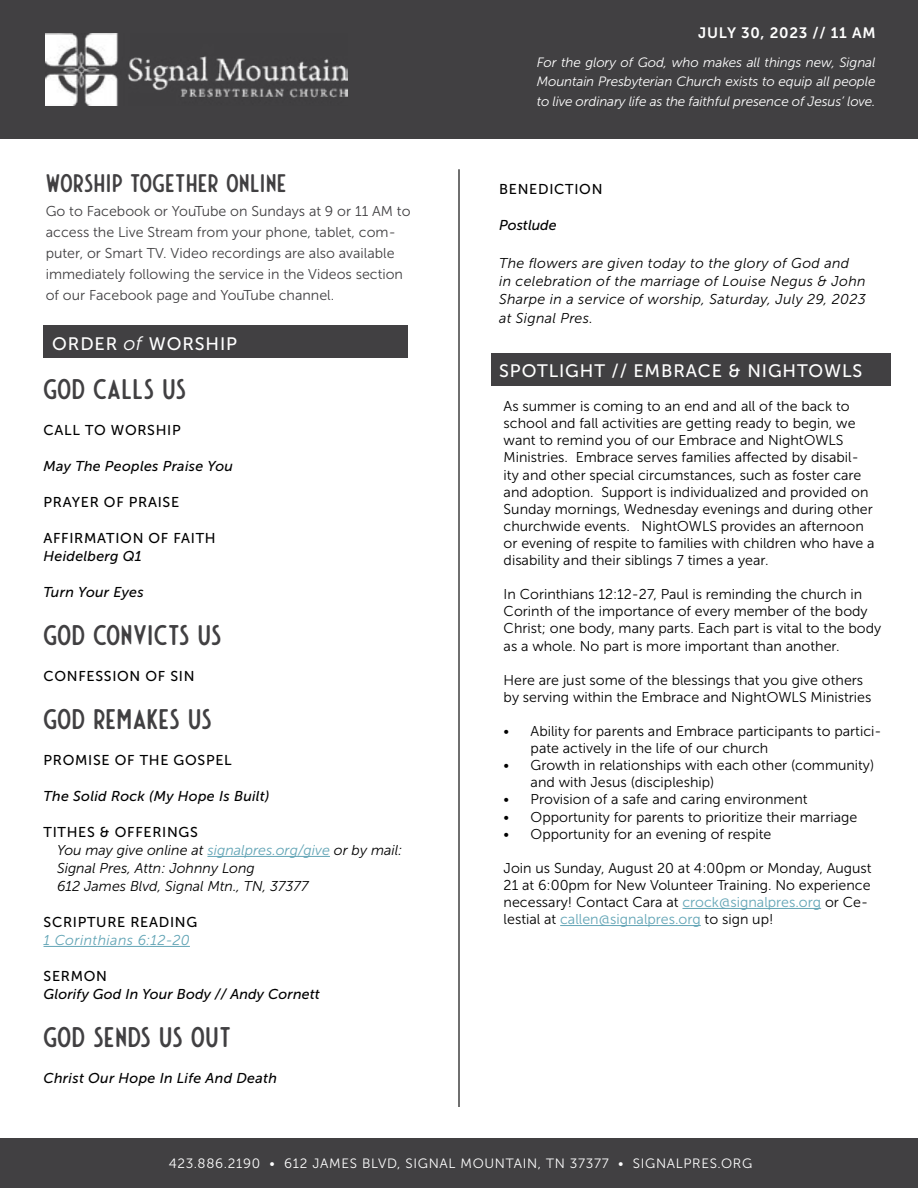
<style>
.page{position:relative;width:918px;height:1188px;background:#fff}
.page>*{position:absolute;margin:0;border:0;box-sizing:border-box;transform-origin:0 0}
.t1{font:28.5px "Montebello Rounded";letter-spacing:.005em;color:#414042}
.t2{font:28.5px "Montebello Rounded";letter-spacing:.025em;color:#414042}
.t3{font:25.5px "Montebello Rounded";letter-spacing:.025em;color:#414042}
.t4{font:18px "Museo Sans 500";letter-spacing:.05em;color:#fff}
.t5{font:15px "Museo Sans 700";letter-spacing:.05em;color:#fff}
.t6{font:14.25px/17.1px "Museo Sans 300";color:#000}
.t7{font:14.25px/21px "Museo Sans 300";color:#414042}
.t8{font:italic 14.25px/18px "Museo Sans 300";letter-spacing:.02em;color:#000}
.t9{font:italic 14.25px "Museo Sans 500";letter-spacing:.02em;color:#000}
.t10{font:14.25px "Museo Sans 500";letter-spacing:.05em;color:#000}
.t11{font:italic 14.25px/18px "Museo Sans 300";color:#000}
.t12{font:italic 14.25px "Museo Sans 300";letter-spacing:.025em;color:#63a5b6}
.t13{font:italic 14.25px "Museo Sans 500";color:#000}
.t14{font:italic 13.5px/19.5px "Museo Sans 300";letter-spacing:-.01em;color:#fff;text-align:justify}
.t15{font:13.5px "Museo Sans 300";letter-spacing:.05em;color:#fff}
.s1{font-family:"Museo Sans 300";font-style:italic;font-size:19.5px}
.s2{color:#63a5b6}
</style>
<div class="page">
<div style="left:491px;top:353px;width:399px;height:32px;background:#414042"></div>
<div style="left:0;top:0;width:918px;height:138px;background:#414042"></div>
<div style="left:43px;top:326px;width:365px;height:32px;background:#414042"></div>
<hr style="left:207px;top:856px;width:123px;height:1px;background:#63a5b6">
<hr style="left:44px;top:946px;width:146px;height:1px;background:#63a5b6">
<img style="left:46px;top:34px;width:302px;height:72px">
<div style="left:0;top:1138px;width:918px;height:50px;background:#414042"></div>
<hr style="left:458px;top:169px;width:2px;height:938px;background:#000">
<hr style="left:682px;top:908px;width:139px;height:1px;background:#63a5b6">
<hr style="left:560px;top:925px;width:141px;height:1px;background:#63a5b6">
<h2 class="t3" style="left:46px;top:166px;width:242px">WORSHIP TOGETHER ONLINE</h2>
<p class="t7" style="left:46px;top:201px;width:366px">Go to Facebook or YouTube on Sundays at 9 or 11 AM to access the Live Stream from your phone, tablet, com&shy;puter, or Smart TV. Video recordings are also available immediately following the service in the Videos section of our Facebook page and YouTube channel.</p>
<p class="t4" style="left:52px;top:333px;width:186px">ORDER <span class="s1">of</span> WORSHIP</p>
<h1 class="t2" style="left:44px;top:370px;width:144px">GOD CALLS US</h1>
<p class="t10" style="left:44px;top:422px;width:139px">CALL TO WORSHIP</p>
<p class="t9" style="left:44px;top:458px;width:191px">May The Peoples Praise You</p>
<p class="t10" style="left:44px;top:494px;width:137px">PRAYER OF PRAISE</p>
<p class="t10" style="left:44px;top:530px;width:174px">AFFIRMATION OF FAITH</p>
<p class="t9" style="left:44px;top:548px;width:100px">Heidelberg Q1</p>
<p class="t9" style="left:44px;top:584px;width:102px">Turn Your Eyes</p>
<h1 class="t1" style="left:44px;top:616px;width:179px">GOD CONVICTS US</h1>
<p class="t10" style="left:44px;top:668px;width:153px">CONFESSION OF SIN</p>
<h1 class="t1" style="left:44px;top:700px;width:170px">GOD REMAKES US</h1>
<p class="t10" style="left:44px;top:752px;width:190px">PROMISE OF THE GOSPEL</p>
<p class="t9" style="left:44px;top:788px;width:228px">The Solid Rock (My Hope Is Built)</p>
<p class="t10" style="left:44px;top:824px;width:156px">TITHES &amp; OFFERINGS</p>
<p class="t11" style="left:57px;top:841px;width:347px">You may give online at <span class="s2">signalpres.org/give</span> or by mail:<br>Signal Pres, Attn: Johnny Long<br>612 James Blvd, Signal Mtn., TN, 37377</p>
<p class="t10" style="left:44px;top:914px;width:155px">SCRIPTURE READING</p>
<p class="t12" style="left:44px;top:932px;width:148px">1 Corinthians 6:12-20</p>
<p class="t10" style="left:44px;top:968px;width:65px">SERMON</p>
<p class="t9" style="left:44px;top:986px;width:278px">Glorify God In Your Body // Andy Cornett</p>
<h1 class="t2" style="left:44px;top:1018px;width:189px">GOD SENDS US OUT</h1>
<p class="t9" style="left:44px;top:1070px;width:235px">Christ Our Hope In Life And Death</p>
<p class="t5" style="left:698px;top:25px;width:179px">JULY 30, 2023 // 11 AM</p>
<p class="t14" style="left:537px;top:53px;width:340px">For the glory of God, who makes all things new, Signal Mountain Presbyterian Church exists to equip all people to live ordinary life as the faithful presence of Jesus’ love.</p>
<p class="t10" style="left:499px;top:182px;width:105px">BENEDICTION</p>
<p class="t13" style="left:499px;top:218px;width:59px">Postlude</p>
<p class="t8" style="left:499px;top:254px;width:368px">The flowers are given today to the glory of God and<br>in celebration of the marriage of Louise Negus &amp; John<br>Sharpe in a service of worship, Saturday, July 29, 2023</p>
<p class="t8" style="left:499px;top:309px;width:95px">at Signal Pres.</p>
<p class="t4" style="left:499px;top:361px;width:365px">SPOTLIGHT // EMBRACE &amp; NIGHTOWLS</p>
<p class="t6" style="left:504px;top:398px;width:372px">As summer is coming to an end and all of the back to school and fall activities are getting ready to begin, we want to remind you of our Embrace and NightOWLS Ministries. Embrace serves families affected by disabil&shy;ity and other special circumstances, such as foster care and adoption. Support is individualized and provided on Sunday mornings, Wednesday evenings and during other churchwide events. NightOWLS provides an afternoon or evening of respite to families with children who have a disability and their siblings 7 times a year.</p>
<p class="t6" style="left:504px;top:586px;width:379px">In Corinthians 12:12-27, Paul is reminding the church in Corinth of the importance of every member of the body Christ; one body, many parts. Each part is vital to the body as a whole. No part is more important than another.</p>
<p class="t6" style="left:504px;top:671px;width:369px">Here are just some of the blessings that you give others by serving within the Embrace and NightOWLS Ministries</p>
<p class="t6" style="left:531px;top:723px;width:352px;text-indent:-27px">• Ability for parents and Embrace participants to partici&shy;pate actively in the life of our church</p>
<p class="t6" style="left:531px;top:757px;width:345px;text-indent:-27px">• Growth in relationships with each other (community) and with Jesus (discipleship)</p>
<p class="t6" style="left:504px;top:791px;width:305px">• Provision of a safe and caring environment</p>
<p class="t6" style="left:504px;top:808px;width:355px">• Opportunity for parents to prioritize their marriage</p>
<p class="t6" style="left:504px;top:825px;width:269px">• Opportunity for an evening of respite</p>
<p class="t6" style="left:504px;top:859px;width:370px">Join us Sunday, August 20 at 4:00pm or Monday, August 21 at 6:00pm for New Volunteer Training. No experience necessary! Contact Cara at <span class="s2">crock@signalpres.org</span> or Ce&shy;lestial at <span class="s2">callen@signalpres.org</span> to sign up!</p>
<p class="t15" style="left:169px;top:1157px;width:585px">423.886.2190 • 612 JAMES BLVD, SIGNAL MOUNTAIN, TN 37377 • SIGNALPRES.ORG</p>
</div>
